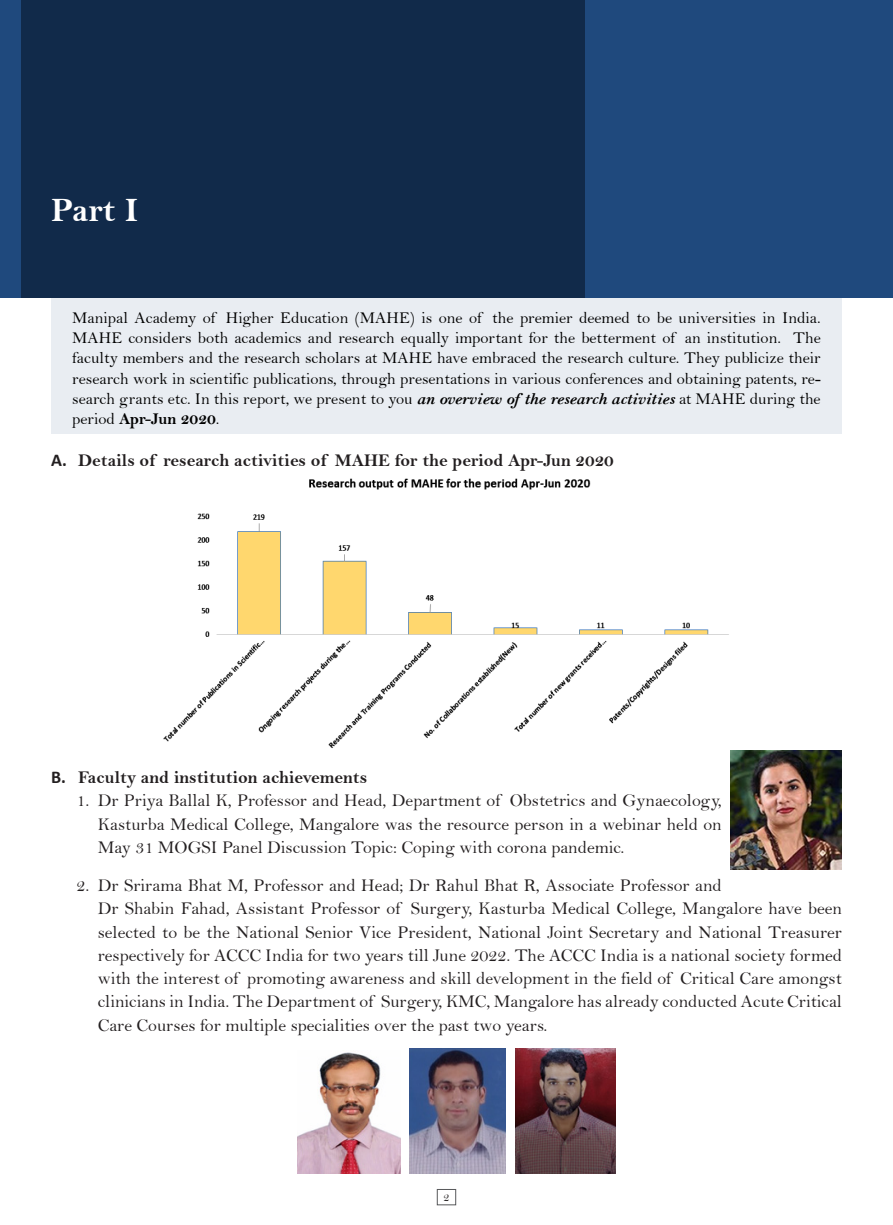
<style>
.page{position:relative;width:893px;height:1225px;background:#fff}
.page>*{position:absolute;margin:0;border:0;box-sizing:border-box;transform-origin:0 0}
.No_Spacing{font:34.5px "Bell MT Bold";color:#fff}
.t1{font:18px/23.2px "Bell";color:#231f20;text-align:justify}
.t2{font:18px "Bell MT Bold";color:#231f20}
.No_Spacing-2{font:16.5px/20.4px "Bell";color:#000;text-align:justify}
.t3{font:12px "Bell";color:#231f20}
.s1{font-weight:700;font-style:italic}
.s2{font-family:"Bell MT Bold"}
.s3{font-family:"Calibri";font-weight:700}
</style>
<div class="page">
<div style="left:437px;top:1189px;width:19px;height:16px;border:1px solid #57585a"></div>
<div style="left:0;top:0;width:893px;height:298px;background:#1f497d"></div>
<div style="left:21px;top:0;width:564px;height:298px;background:#112a4a"></div>
<div style="left:51px;top:299px;width:791px;height:135px;background:#e9edf2"></div>
<img style="left:163px;top:478px;width:566px;height:270px">
<img style="left:298px;top:1052px;width:103px;height:122px">
<img style="left:410px;top:1048px;width:96px;height:126px">
<img style="left:515px;top:1048px;width:100px;height:126px">
<img style="left:730px;top:750px;width:112px;height:120px">
<p class="No_Spacing" style="left:51px;top:190px;width:89px">Part I</p>
<p class="No_Spacing-2" style="left:72px;top:307px;width:750px">Manipal Academy of Higher Education (MAHE) is one of the premier deemed to be universities in India.<br>MAHE considers both academics and research equally important for the betterment of an institution. The faculty members and the research scholars at MAHE have embraced the research culture. They publicize their research work in scientific publications, through presentations in various conferences and obtaining patents, re&shy;search grants etc. In this report, we present to you <span class="s1">an overview of the research activities</span> at MAHE during the period <span class="s2">Apr-Jun 2020</span>.</p>
<p class="t2" style="left:51px;top:449px;width:564px"><span class="s3">A.</span> Details of research activities of MAHE for the period Apr-Jun 2020</p>
<p class="t2" style="left:51px;top:766px;width:318px"><span class="s3">B.</span> Faculty and institution achievements</p>
<p class="t1" style="left:98px;top:789px;width:625px;text-indent:-21px">1. Dr Priya Ballal K, Professor and Head, Department of Obstetrics and Gynaecology, Kasturba Medical College, Mangalore was the resource person in a webinar held on May 31 MOGSI Panel Discussion Topic: Coping with corona pandemic.</p>
<p class="t1" style="left:98px;top:873px;width:746px;text-align:left;text-indent:-21px">2. Dr Srirama Bhat M, Professor and Head; Dr Rahul Bhat R, Associate Professor and<br>Dr Shabin Fahad, Assistant Professor of Surgery, Kasturba Medical College, Mangalore have been selected to be the National Senior Vice President, National Joint Secretary and National Treasurer respectively for ACCC India for two years till June 2022. The ACCC India is a national society formed with the interest of promoting awareness and skill development in the field of Critical Care amongst clinicians in India. The Department of Surgery, KMC, Mangalore has already conducted Acute Critical Care Courses for multiple specialities over the past two years.</p>
<p class="t3" style="left:443px;top:1189px;width:7px">2</p>
</div>
